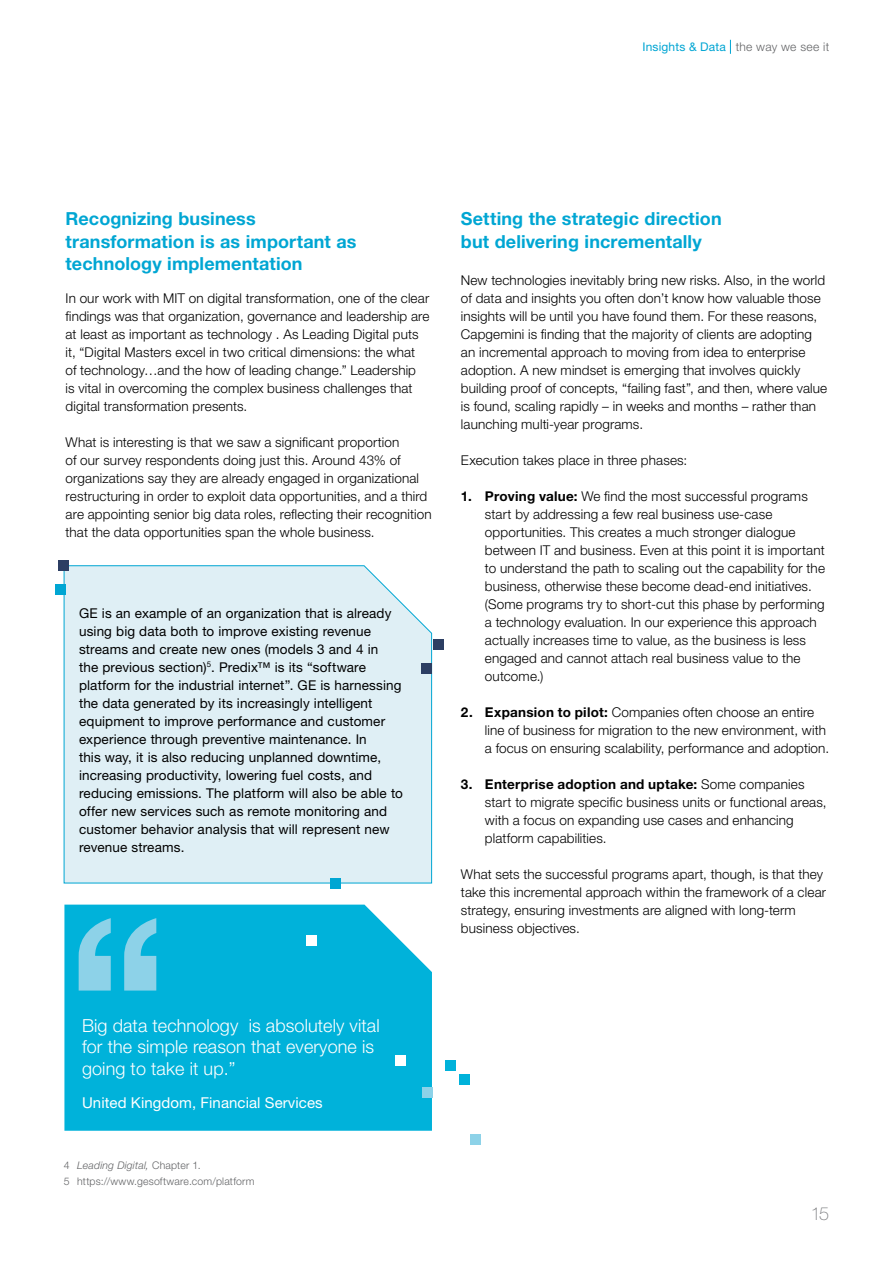
<style>
.page{position:relative;width:893px;height:1263px;background:#fff}
.page>*{position:absolute;margin:0;border:0;box-sizing:border-box;transform-origin:0 0}
.t1{font:700 18px/22.5px "Helvetica Neue LT Std";letter-spacing:.005em;color:#00a6d3}
.t2{font:300 18px/21.6px "Helvetica Neue LT Std";letter-spacing:.005em;color:#fff}
.t3{font:100 18px "Helvetica Neue LT Std";color:#77787b}
.t4{font:15px "Helvetica Neue LT Std";letter-spacing:.005em;color:#fff}
.t5{font:300 13.5px/18px "Helvetica Neue LT Std";letter-spacing:.01em;color:#000}
.t6{font:13.5px/18px "Helvetica Neue LT Std";letter-spacing:.01em;color:#000}
.t7{font:12px "Helvetica Neue LT Std";letter-spacing:.015em;color:#00a5d3}
.t8{font:300 10.5px/16.2px "Helvetica Neue LT Std";letter-spacing:.02em;color:#636466}
.s1{font-weight:300;color:#636466}
.s2{font-weight:700}
.s3{font-style:italic}
</style>
<div class="page">
<div style="left:63px;top:565px;width:369px;height:319px;background:#dfeff5"></div>
<div style="left:433px;top:639px;width:11px;height:11px;background:#2c3e63"></div>
<div style="left:58px;top:560px;width:11px;height:11px;background:#2c3e63"></div>
<div style="left:421px;top:664px;width:11px;height:10px;background:#2c3e63"></div>
<div style="left:55px;top:584px;width:11px;height:10px;background:#00a6d3"></div>
<div style="left:331px;top:878px;width:10px;height:10px;background:#00a6d3"></div>
<div style="left:64px;top:905px;width:368px;height:226px;background:#00b2da"></div>
<svg style="left:79px;top:918px;width:77px;height:72px;background:#56c5e2"></svg>
<div style="left:395px;top:1055px;width:11px;height:11px;background:#fff"></div>
<div style="left:445px;top:1061px;width:11px;height:10px;background:#00b2da"></div>
<div style="left:422px;top:1088px;width:11px;height:10px;background:#8dd2e8"></div>
<div style="left:460px;top:1074px;width:10px;height:10px;background:#00b2da"></div>
<div style="left:306px;top:935px;width:10px;height:10px;background:#fff"></div>
<div style="left:471px;top:1134px;width:10px;height:10px;background:#8dd2e8"></div>
<svg style="left:730px;top:40px;width:1px;height:14px"></svg>
<p class="t7" style="left:643px;top:40px;width:188px">Insights &amp; Data <span class="s1">the way we see it</span></p>
<h1 class="t1" style="left:66px;top:207px;width:292px">Recognizing business transformation is as important as technology implementation</h1>
<p class="t5" style="left:66px;top:289px;width:365px">In our work with MIT on digital transformation, one of the clear findings was that organization, governance and leadership are at least as important as technology . As Leading Digital puts it, “Digital Masters excel in two critical dimensions: the what of technology…and the how of leading change.” Leadership<br>is vital in overcoming the complex business challenges that digital transformation presents.</p>
<p class="t5" style="left:66px;top:432px;width:368px">What is interesting is that we saw a significant proportion<br>of our survey respondents doing just this. Around 43% of organizations say they are already engaged in organizational restructuring in order to exploit data opportunities, and a third are appointing senior big data roles, reflecting their recognition that the data opportunities span the whole business.</p>
<p class="t6" style="left:79px;top:604px;width:325px">GE is an example of an organization that is already using big data both to improve existing revenue streams and create new ones (models 3 and 4 in<br>the previous section)<sup>5</sup>. Predix™ is its “software platform for the industrial internet”. GE is harnessing the data generated by its increasingly intelligent equipment to improve performance and customer experience through preventive maintenance. In<br>this way, it is also reducing unplanned downtime, increasing productivity, lowering fuel costs, and reducing emissions. The platform will also be able to offer new services such as remote monitoring and customer behavior analysis that will represent new revenue streams.</p>
<h1 class="t1" style="left:461px;top:207px;width:262px">Setting the strategic direction but delivering incrementally</h1>
<p class="t5" style="left:461px;top:271px;width:368px">New technologies inevitably bring new risks. Also, in the world of data and insights you often don’t know how valuable those insights will be until you have found them. For these reasons, Capgemini is finding that the majority of clients are adopting an incremental approach to moving from idea to enterprise adoption. A new mindset is emerging that involves quickly building proof of concepts, “failing fast”, and then, where value is found, scaling rapidly – in weeks and months – rather than launching multi-year programs.</p>
<p class="t5" style="left:461px;top:450px;width:228px">Execution takes place in three phases:</p>
<p class="t5" style="left:485px;top:486px;width:342px;text-indent:-24px"><span class="s2">1. Proving value:</span> We find the most successful programs start by addressing a few real business use-case opportunities. This creates a much stronger dialogue between IT and business. Even at this point it is important to understand the path to scaling out the capability for the business, otherwise these become dead-end initiatives. (Some programs try to short-cut this phase by performing a technology evaluation. In our experience this approach actually increases time to value, as the business is less engaged and cannot attach real business value to the outcome.)</p>
<p class="t5" style="left:485px;top:702px;width:346px;text-indent:-24px"><span class="s2">2. Expansion to pilot:</span> Companies often choose an entire line of business for migration to the new environment, with a focus on ensuring scalability, performance and adoption.</p>
<p class="t5" style="left:485px;top:774px;width:343px;text-indent:-24px"><span class="s2">3. Enterprise adoption and uptake:</span> Some companies start to migrate specific business units or functional areas, with a focus on expanding use cases and enhancing platform capabilities.</p>
<p class="t5" style="left:461px;top:864px;width:367px">What sets the successful programs apart, though, is that they take this incremental approach within the framework of a clear strategy, ensuring investments are aligned with long-term business objectives.</p>
<h1 class="t2" style="left:82px;top:1014px;width:299px">Big data technology is absolutely vital for the simple reason that everyone is going to take it up.”</h1>
<p class="t4" style="left:82px;top:1093px;width:242px">United Kingdom, Financial Services</p>
<p class="t8" style="left:64px;top:1156px;width:192px">4 <span class="s3">Leading Digital,</span> Chapter 1.<br>5 https://www.gesoftware.com/platform</p>
<h1 class="t3" style="left:811px;top:1204px;width:20px">15</h1>
</div>
